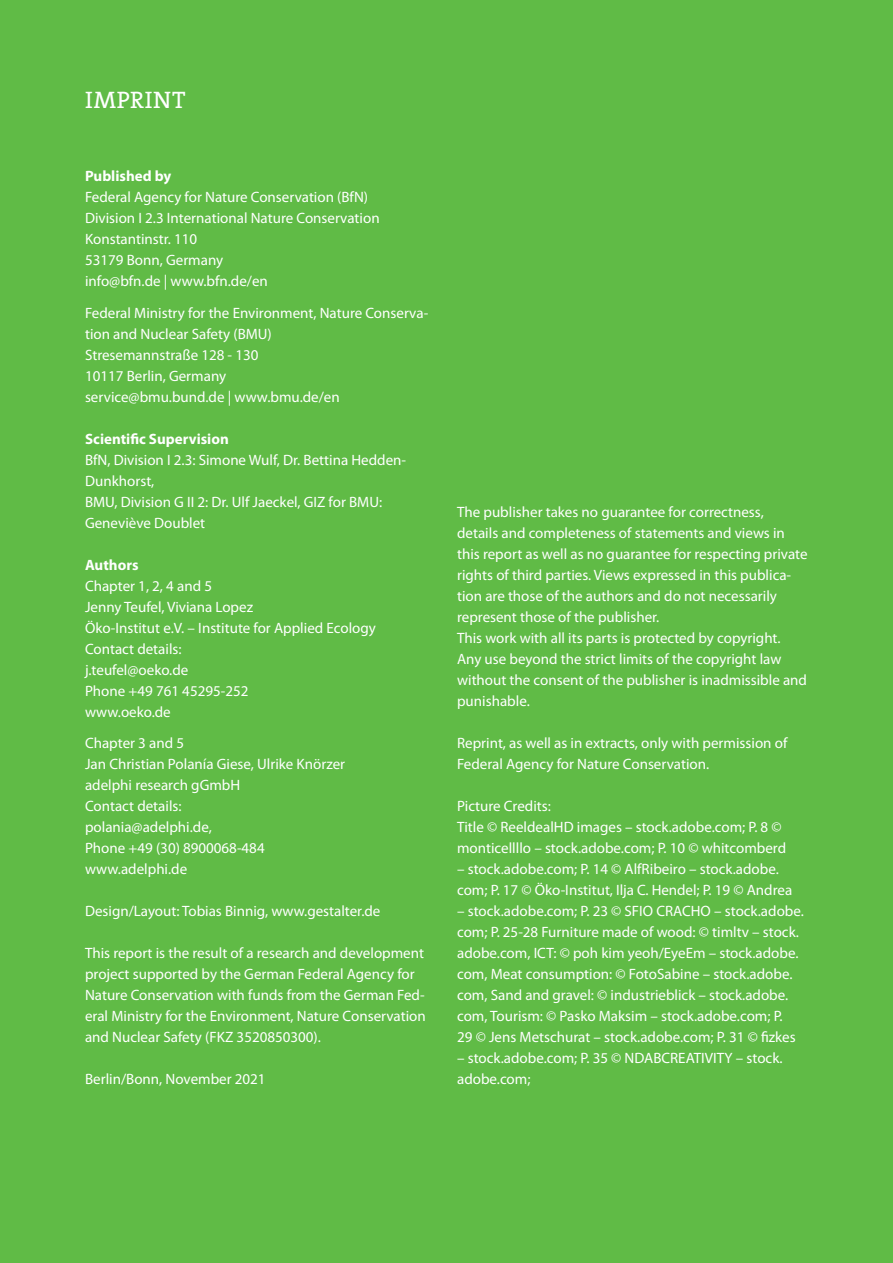
<style>
.page{position:relative;width:893px;height:1263px;background:#60bb46}
.page>*{position:absolute;margin:0;border:0;box-sizing:border-box;transform-origin:0 0}
.Headline{font:24px "The Serif";letter-spacing:.03em;color:#fff}
.t1{font:15px/21px "Myriad Pro";color:#fff}
.t2{font:700 15px "Myriad Pro";color:#fff}
</style>
<div class="page">
<h1 class="Headline" style="left:85px;top:80px;width:102px">IMPRINT</h1>
<p class="t2" style="left:85px;top:166px;width:88px">Published by</p>
<p class="t1" style="left:85px;top:187px;width:285px">Federal Agency for Nature Conservation (BfN)</p>
<p class="t1" style="left:85px;top:208px;width:296px">Division I 2.3 International Nature Conservation</p>
<p class="t1" style="left:85px;top:229px;width:114px">Konstantinstr. 110</p>
<p class="t1" style="left:85px;top:250px;width:140px">53179 Bonn, Germany</p>
<p class="t1" style="left:85px;top:271px;width:184px">info@bfn.de | www.bfn.de/en</p>
<p class="t1" style="left:85px;top:302px;width:345px">Federal Ministry for the Environment, Nature Conserva&shy;tion and Nuclear Safety (BMU)</p>
<p class="t1" style="left:85px;top:344px;width:175px">Stresemannstraße 128 - 130</p>
<p class="t1" style="left:85px;top:365px;width:143px">10117 Berlin, Germany</p>
<p class="t1" style="left:85px;top:386px;width:256px">service@bmu.bund.de | www.bmu.de/en</p>
<p class="t2" style="left:85px;top:429px;width:145px">Scientific Supervision</p>
<p class="t1" style="left:85px;top:449px;width:323px">BfN, Division I 2.3: Simone Wulf, Dr. Bettina Hedden-<br>Dunkhorst,</p>
<p class="t1" style="left:85px;top:491px;width:299px">BMU, Division G II 2: Dr. Ulf Jaeckel, GIZ for BMU:<br>Geneviève Doublet</p>
<p class="t2" style="left:85px;top:555px;width:55px">Authors</p>
<p class="t1" style="left:85px;top:575px;width:128px">Chapter 1, 2, 4 and 5</p>
<p class="t1" style="left:85px;top:596px;width:170px">Jenny Teufel, Viviana Lopez</p>
<p class="t1" style="left:85px;top:617px;width:292px">Öko-Institut e.V. – Institute for Applied Ecology</p>
<p class="t1" style="left:85px;top:638px;width:98px">Contact details:</p>
<p class="t1" style="left:85px;top:659px;width:105px">j.teufel@oeko.de</p>
<p class="t1" style="left:85px;top:680px;width:165px">Phone +49 761 45295-252</p>
<p class="t1" style="left:85px;top:701px;width:87px">www.oeko.de</p>
<p class="t1" style="left:85px;top:733px;width:101px">Chapter 3 and 5</p>
<p class="t1" style="left:85px;top:754px;width:262px">Jan Christian Polanía Giese, Ulrike Knörzer</p>
<p class="t1" style="left:85px;top:775px;width:157px">adelphi research gGmbH</p>
<p class="t1" style="left:85px;top:796px;width:98px">Contact details:</p>
<p class="t1" style="left:85px;top:817px;width:128px">polania@adelphi.de,</p>
<p class="t1" style="left:85px;top:838px;width:181px">Phone +49 (30) 8900068-484</p>
<p class="t1" style="left:85px;top:859px;width:104px">www.adelphi.de</p>
<p class="t1" style="left:85px;top:901px;width:297px">Design/Layout: Tobias Binnig, www.gestalter.de</p>
<p class="t1" style="left:85px;top:943px;width:342px">This report is the result of a research and development project supported by the German Federal Agency for Nature Conservation with funds from the German Fed&shy;eral Ministry for the Environment, Nature Conservation and Nuclear Safety (FKZ 3520850300).</p>
<p class="t1" style="left:85px;top:1069px;width:182px">Berlin/Bonn, November 2021</p>
<p class="t1" style="left:457px;top:502px;width:352px">The publisher takes no guarantee for correctness, details and completeness of statements and views in this report as well as no guarantee for respecting private rights of third parties. Views expressed in this publica&shy;tion are those of the authors and do not necessarily represent those of the publisher.</p>
<p class="t1" style="left:457px;top:628px;width:351px">This work with all its parts is protected by copyright.<br>Any use beyond the strict limits of the copyright law without the consent of the publisher is inadmissible and punishable.</p>
<p class="t1" style="left:457px;top:733px;width:332px">Reprint, as well as in extracts, only with permission of<br>Federal Agency for Nature Conservation.</p>
<p class="t1" style="left:457px;top:796px;width:331px">Picture Credits:<br>Title © ReeldealHD images – stock.adobe.com; P. 8 © monticellllo – stock.adobe.com; P. 10 © whitcomberd</p>
<p class="t1" style="left:457px;top:859px;width:337px">– stock.adobe.com; P. 14 © AlfRibeiro – stock.adobe. com; P. 17 © Öko-Institut, Ilja C. Hendel; P. 19 © Andrea</p>
<p class="t1" style="left:457px;top:901px;width:348px">– stock.adobe.com; P. 23 © SFIO CRACHO – stock.adobe. com; P. 25-28 Furniture made of wood: © timltv – stock. adobe.com, ICT: © poh kim yeoh/EyeEm – stock.adobe. com, Meat consumption: © FotoSabine – stock.adobe. com, Sand and gravel: © industrieblick – stock.adobe. com, Tourism: © Pasko Maksim – stock.adobe.com; P.<br>29 © Jens Metschurat – stock.adobe.com; P. 31 © fizkes</p>
<p class="t1" style="left:457px;top:1048px;width:327px">– stock.adobe.com; P. 35 © NDABCREATIVITY – stock. adobe.com;</p>
</div>
